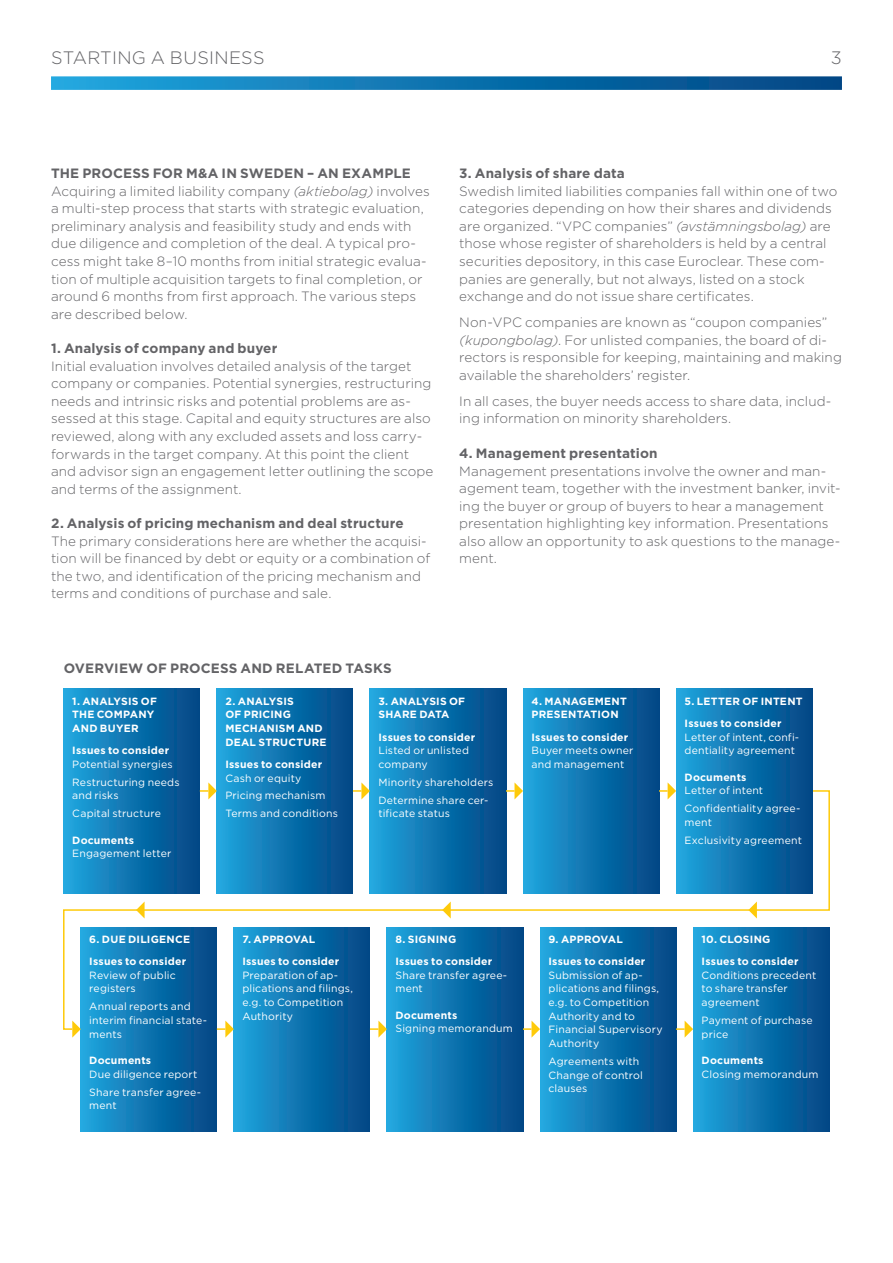
<style>
.page{position:relative;width:893px;height:1263px;background:#fff}
.page>*{position:absolute;margin:0;border:0;box-sizing:border-box;transform-origin:0 0}
.Preliner_Small_Grey{font:300 18px "Gotham";letter-spacing:.015em;color:#636366}
.Body_Large_Grey{font:300 13.5px/17.5px "Gotham";letter-spacing:.005em;color:#636366}
.Subhead_Large_Grey{font:700 13.5px "Gotham";letter-spacing:.01em;color:#636366}
.Subhead_Caps_Large_G{font:700 13.5px "Gotham";letter-spacing:.01em;color:#636366}
.Body_Small_White{font:10.5px/13.6px "Gotham";letter-spacing:.015em;color:#fff}
.Subhead_Small_White{font:700 10.5px "Gotham";letter-spacing:.02em;color:#fff}
.Subhead_Caps_Small_W{font:700 10.5px/13.6px "Gotham";letter-spacing:.02em;color:#fff}
.s1{font-style:italic}
</style>
<div class="page">
<svg style="left:63px;top:789px;width:767px;height:241px"></svg>
<svg style="left:51px;top:76px;width:791px;height:14px"></svg>
<div style="left:64px;top:689px;width:136px;height:204px;background:linear-gradient(to right,#1fa5dd,#004483)"></div>
<div style="left:81px;top:927px;width:136px;height:204px;background:linear-gradient(to right,#1fa5dd,#004483)"></div>
<div style="left:217px;top:689px;width:136px;height:204px;background:linear-gradient(to right,#20a5de,#004483)"></div>
<div style="left:234px;top:927px;width:136px;height:204px;background:linear-gradient(to right,#20a5de,#004483)"></div>
<div style="left:370px;top:689px;width:136px;height:204px;background:linear-gradient(to right,#20a5de,#004483)"></div>
<div style="left:387px;top:927px;width:136px;height:204px;background:linear-gradient(to right,#20a5de,#004483)"></div>
<div style="left:523px;top:689px;width:136px;height:204px;background:linear-gradient(to right,#20a5de,#004483)"></div>
<div style="left:540px;top:927px;width:136px;height:204px;background:linear-gradient(to right,#20a5de,#004483)"></div>
<div style="left:676px;top:689px;width:136px;height:204px;background:linear-gradient(to right,#20a5de,#004483)"></div>
<div style="left:693px;top:927px;width:136px;height:204px;background:linear-gradient(to right,#20a5de,#004483)"></div>
<svg style="left:200px;top:782px;width:17px;height:17px"></svg>
<svg style="left:217px;top:1020px;width:17px;height:17px"></svg>
<svg style="left:353px;top:782px;width:17px;height:17px"></svg>
<svg style="left:370px;top:1020px;width:17px;height:17px"></svg>
<svg style="left:506px;top:782px;width:17px;height:17px"></svg>
<svg style="left:523px;top:1020px;width:17px;height:17px"></svg>
<svg style="left:659px;top:782px;width:17px;height:17px"></svg>
<svg style="left:676px;top:1020px;width:17px;height:17px"></svg>
<svg style="left:72px;top:1020px;width:9px;height:17px"></svg>
<svg style="left:442px;top:901px;width:9px;height:17px"></svg>
<svg style="left:748px;top:901px;width:9px;height:17px"></svg>
<svg style="left:136px;top:901px;width:9px;height:17px"></svg>
<p class="Preliner_Small_Grey" style="left:51px;top:46px;width:215px">STARTING A BUSINESS</p>
<p class="Preliner_Small_Grey" style="left:831px;top:46px;width:12px">3</p>
<p class="Subhead_Caps_Large_G" style="left:51px;top:165px;width:361px">THE PROCESS FOR M&amp;A IN SWEDEN – AN EXAMPLE</p>
<p class="Body_Large_Grey" style="left:51px;top:182px;width:380px">Acquiring a limited liability company <span class="s1">(aktiebolag)</span> involves a multi-step process that starts with strategic evaluation, preliminary analysis and feasibility study and ends with due diligence and completion of the deal. A typical pro&shy;cess might take 8–10 months from initial strategic evalua&shy;tion of multiple acquisition targets to final completion, or around 6 months from first approach. The various steps are described below.</p>
<p class="Subhead_Large_Grey" style="left:51px;top:339px;width:228px">1. Analysis of company and buyer</p>
<p class="Body_Large_Grey" style="left:51px;top:357px;width:384px">Initial evaluation involves detailed analysis of the target company or companies. Potential synergies, restructuring needs and intrinsic risks and potential problems are as&shy;sessed at this stage. Capital and equity structures are also reviewed, along with any excluded assets and loss carry&shy;forwards in the target company. At this point the client and advisor sign an engagement letter outlining the scope and terms of the assignment.</p>
<p class="Subhead_Large_Grey" style="left:51px;top:514px;width:354px">2. Analysis of pricing mechanism and deal structure</p>
<p class="Body_Large_Grey" style="left:51px;top:532px;width:381px">The primary considerations here are whether the acquisi&shy;tion will be financed by debt or equity or a combination of the two, and identification of the pricing mechanism and terms and conditions of purchase and sale.</p>
<p class="Subhead_Caps_Large_G" style="left:64px;top:659px;width:329px">OVERVIEW OF PROCESS AND RELATED TASKS</p>
<p class="Subhead_Large_Grey" style="left:459px;top:165px;width:167px">3. Analysis of share data</p>
<p class="Body_Large_Grey" style="left:459px;top:182px;width:380px">Swedish limited liabilities companies fall within one of two categories depending on how their shares and dividends are organized. “VPC companies” <span class="s1">(avstämningsbolag)</span> are those whose register of shareholders is held by a central securities depository, in this case Euroclear. These com&shy;panies are generally, but not always, listed on a stock exchange and do not issue share certificates.</p>
<p class="Body_Large_Grey" style="left:459px;top:313px;width:384px">Non-VPC companies are known as “coupon companies” <span class="s1">(kupongbolag)</span>. For unlisted companies, the board of di&shy;rectors is responsible for keeping, maintaining and making available the shareholders’ register.</p>
<p class="Body_Large_Grey" style="left:459px;top:392px;width:374px">In all cases, the buyer needs access to share data, includ&shy;ing information on minority shareholders.</p>
<p class="Subhead_Large_Grey" style="left:459px;top:444px;width:200px">4. Management presentation</p>
<p class="Body_Large_Grey" style="left:459px;top:462px;width:383px">Management presentations involve the owner and man&shy;agement team, together with the investment banker, invit&shy;ing the buyer or group of buyers to hear a management presentation highlighting key information. Presentations also allow an opportunity to ask questions to the manage&shy;ment.</p>
<p class="Subhead_Caps_Small_W" style="left:72px;top:694px;width:86px">1. ANALYSIS OF<br>THE COMPANY<br>AND BUYER</p>
<p class="Subhead_Small_White" style="left:72px;top:743px;width:98px">Issues to consider</p>
<p class="Body_Small_White" style="left:72px;top:757px;width:102px">Potential synergies</p>
<p class="Body_Small_White" style="left:72px;top:775px;width:109px">Restructuring needs and risks</p>
<p class="Body_Small_White" style="left:72px;top:806px;width:90px">Capital structure</p>
<p class="Subhead_Small_White" style="left:72px;top:833px;width:63px">Documents</p>
<p class="Body_Small_White" style="left:72px;top:847px;width:101px">Engagement letter</p>
<p class="Subhead_Caps_Small_W" style="left:225px;top:694px;width:103px">2. ANALYSIS<br>OF PRICING<br>MECHANISM AND<br>DEAL STRUCTURE</p>
<p class="Subhead_Small_White" style="left:225px;top:757px;width:98px">Issues to consider</p>
<p class="Body_Small_White" style="left:225px;top:771px;width:78px">Cash or equity</p>
<p class="Body_Small_White" style="left:225px;top:789px;width:102px">Pricing mechanism</p>
<p class="Body_Small_White" style="left:225px;top:806px;width:114px">Terms and conditions</p>
<p class="Subhead_Caps_Small_W" style="left:378px;top:694px;width:88px">3. ANALYSIS OF<br>SHARE DATA</p>
<p class="Subhead_Small_White" style="left:378px;top:730px;width:98px">Issues to consider</p>
<p class="Body_Small_White" style="left:378px;top:743px;width:92px">Listed or unlisted company</p>
<p class="Body_Small_White" style="left:378px;top:775px;width:117px">Minority shareholders</p>
<p class="Body_Small_White" style="left:378px;top:793px;width:111px">Determine share cer&shy;tificate status</p>
<p class="Subhead_Caps_Small_W" style="left:531px;top:694px;width:97px">4. MANAGEMENT<br>PRESENTATION</p>
<p class="Subhead_Small_White" style="left:531px;top:730px;width:98px">Issues to consider</p>
<p class="Body_Small_White" style="left:531px;top:743px;width:104px">Buyer meets owner and management</p>
<p class="Subhead_Caps_Small_W" style="left:685px;top:694px;width:119px">5. LETTER OF INTENT</p>
<p class="Subhead_Small_White" style="left:685px;top:716px;width:98px">Issues to consider</p>
<p class="Body_Small_White" style="left:685px;top:730px;width:116px">Letter of intent, confi&shy;dentiality agreement</p>
<p class="Subhead_Small_White" style="left:685px;top:770px;width:63px">Documents</p>
<p class="Body_Small_White" style="left:685px;top:783px;width:80px">Letter of intent</p>
<p class="Body_Small_White" style="left:685px;top:801px;width:117px">Confidentiality agree&shy;ment</p>
<p class="Body_Small_White" style="left:685px;top:833px;width:119px">Exclusivity agreement</p>
<p class="Subhead_Caps_Small_W" style="left:89px;top:932px;width:102px">6. DUE DILIGENCE</p>
<p class="Subhead_Small_White" style="left:89px;top:954px;width:98px">Issues to consider</p>
<p class="Body_Small_White" style="left:89px;top:968px;width:88px">Review of public registers</p>
<p class="Body_Small_White" style="left:89px;top:999px;width:119px">Annual reports and interim financial state&shy;ments</p>
<p class="Subhead_Small_White" style="left:89px;top:1053px;width:63px">Documents</p>
<p class="Body_Small_White" style="left:89px;top:1067px;width:110px">Due diligence report</p>
<p class="Body_Small_White" style="left:89px;top:1085px;width:113px">Share transfer agree&shy;ment</p>
<p class="Subhead_Caps_Small_W" style="left:242px;top:932px;width:75px">7. APPROVAL</p>
<p class="Subhead_Small_White" style="left:242px;top:954px;width:98px">Issues to consider</p>
<p class="Body_Small_White" style="left:242px;top:968px;width:112px">Preparation of ap&shy;plications and filings, e.g. to Competition<br>Authority</p>
<p class="Subhead_Caps_Small_W" style="left:395px;top:932px;width:62px">8. SIGNING</p>
<p class="Subhead_Small_White" style="left:395px;top:954px;width:98px">Issues to consider</p>
<p class="Body_Small_White" style="left:395px;top:968px;width:113px">Share transfer agree&shy;ment</p>
<p class="Subhead_Small_White" style="left:395px;top:1008px;width:63px">Documents</p>
<p class="Body_Small_White" style="left:395px;top:1022px;width:119px">Signing memorandum</p>
<p class="Subhead_Caps_Small_W" style="left:549px;top:932px;width:76px">9. APPROVAL</p>
<p class="Subhead_Small_White" style="left:549px;top:954px;width:98px">Issues to consider</p>
<p class="Body_Small_White" style="left:549px;top:968px;width:116px">Submission of ap&shy;plications and filings, e.g. to Competition<br>Authority and to<br>Financial Supervisory<br>Authority</p>
<p class="Body_Small_White" style="left:549px;top:1054px;width:96px">Agreements with<br>Change of control clauses</p>
<p class="Subhead_Caps_Small_W" style="left:702px;top:932px;width:70px">10. CLOSING</p>
<p class="Subhead_Small_White" style="left:702px;top:954px;width:98px">Issues to consider</p>
<p class="Body_Small_White" style="left:702px;top:968px;width:116px">Conditions precedent to share transfer agreement</p>
<p class="Body_Small_White" style="left:702px;top:1013px;width:113px">Payment of purchase price</p>
<p class="Subhead_Small_White" style="left:702px;top:1053px;width:63px">Documents</p>
<p class="Body_Small_White" style="left:702px;top:1067px;width:118px">Closing memorandum</p>
</div>
